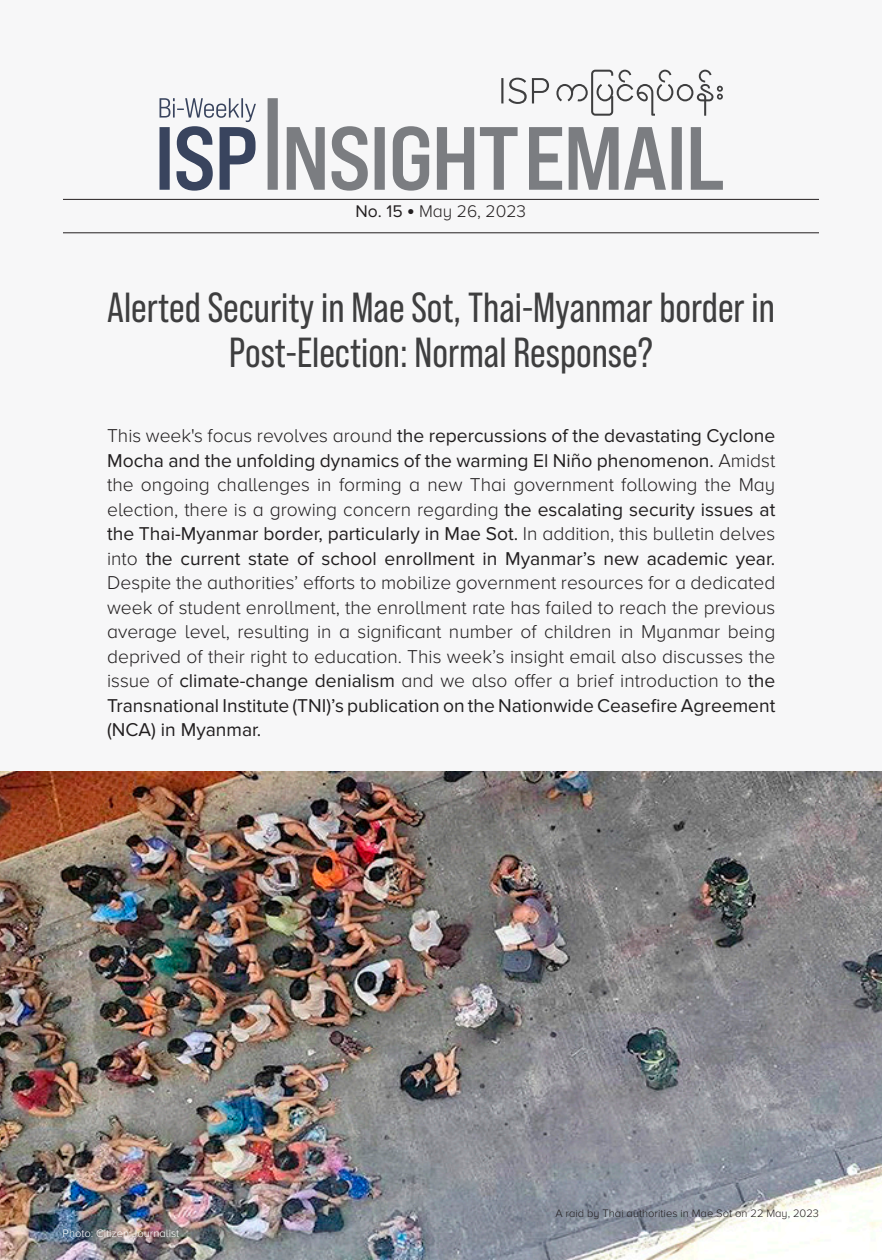
<style>
.page{position:relative;width:882px;height:1260px;background:#f7f7f8}
.page>*{position:absolute;margin:0;border:0;box-sizing:border-box;transform-origin:0 0}
.Align_Center_65pt_Si{font:42px/45.5px "Bebas Neue Pro";color:#3e3e3f;text-align:center}
.t1{font:300 19.25px/24.5px "Proxima Nova A";color:#231f20}
.t2{font:19.25px/24.5px "Proxima Nova";color:#231f20}
.t3{font:300 17.5px "Proxima Nova A";color:#231f20}
.t4{font:300 11.2px "Proxima Nova A";color:#231f20}
.t5{font:300 11.2px "Proxima Nova A";color:#fff}
.s1{font-family:"Proxima Nova";font-weight:400}
.s2{font-family:"Proxima Nova A";font-weight:300}
</style>
<div class="page">
<img style="left:0;top:771px;width:882px;height:489px">
<svg style="left:268px;top:70px;width:455px;height:121px"></svg>
<svg style="left:160px;top:98px;width:96px;height:93px"></svg>
<hr style="left:63px;top:199px;width:756px;height:1px;background:#231f20">
<hr style="left:63px;top:233px;width:756px;height:1px;background:#231f20">
<p class="t3" style="left:356px;top:202px;width:172px"><span class="s1">No. 15</span> ● May 26, 2023</p>
<p class="Align_Center_65pt_Si" style="left:107px;top:284px;width:669px">Alerted Security in Mae Sot, Thai-Myanmar border in<br>Post-Election: Normal Response?</p>
<p class="t2" style="left:107px;top:424px;width:670px"><span class="s2">This week's focus revolves around</span> the repercussions of the devastating Cyclone<br>Mocha and the unfolding dynamics of the warming El Niño phenomenon. <span class="s2">Amidst</span></p>
<p class="t1" style="left:107px;top:473px;width:670px">the ongoing challenges in forming a new Thai government following the May election, there is a growing concern regarding <span class="s1">the escalating security issues at</span></p>
<p class="t2" style="left:107px;top:522px;width:670px">the Thai-Myanmar border, particularly in Mae Sot. <span class="s2">In addition, this bulletin delves into</span> the current state of school enrollment in Myanmar’s new academic year.</p>
<p class="t1" style="left:107px;top:571px;width:670px;text-align:justify">Despite the authorities’ efforts to mobilize government resources for a dedicated week of student enrollment, the enrollment rate has failed to reach the previous average level, resulting in a significant number of children in Myanmar being deprived of their right to education. This week’s insight email also discusses the issue of <span class="s1">climate-change denialism</span> and we also offer a brief introduction to <span class="s1">the</span></p>
<p class="t2" style="left:107px;top:693px;width:670px">Transnational Institute (TNI)’s publication on the Nationwide Ceasefire Agreement (NCA) in Myanmar.</p>
<p class="t5" style="left:63px;top:1227px;width:118px">Photo: Citizen Journalist</p>
<p class="t4" style="left:555px;top:1207px;width:265px">A raid by Thai authorities in Mae Sot on 22 May, 2023</p>
</div>
